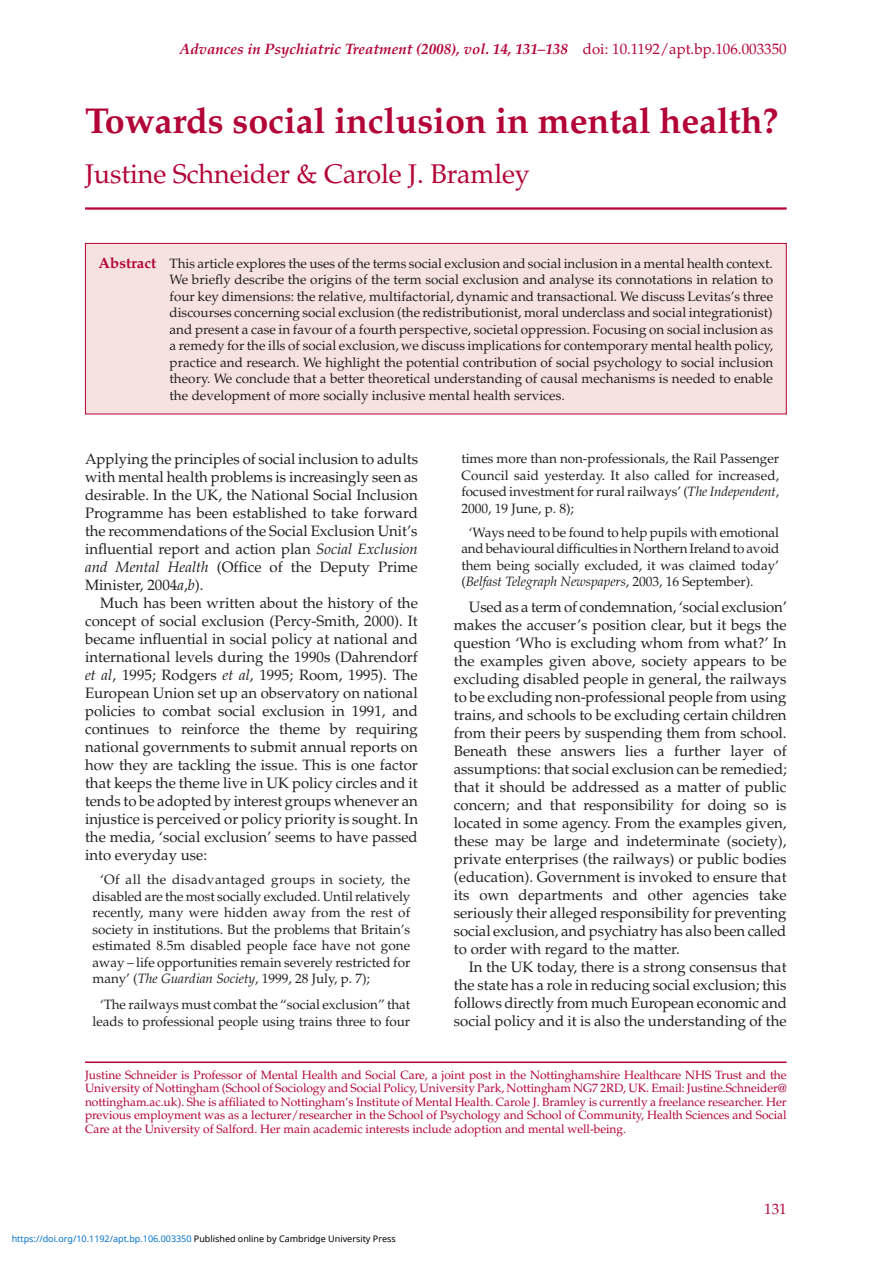
<style>
.page{position:relative;width:893px;height:1263px;background:#fff}
.page>*{position:absolute;margin:0;border:0;box-sizing:border-box;transform-origin:0 0}
.t1{font:700 36px "Palatino";letter-spacing:-.005em;color:#b30437}
.authors{font:27px "Palatino";letter-spacing:-.005em;color:#b30437}
.body_text{font:15px/18px "Palatino";color:#231f20;text-align:justify}
._1st_para{font:15px/18px "Palatino";color:#231f20;text-align:justify}
.running_head_opening{font:italic 700 15px "Palatino";color:#b30437}
.t2{font:15px "Palatino";color:#b30437}
.abstract{font:13.5px/16.5px "Palatino";color:#231f20;text-align:justify}
.Quote_or_display{font:13.5px/16.5px "Palatino";letter-spacing:-.005em;color:#231f20;text-align:justify}
.affiliation{font:12px/13.5px "Palatino";letter-spacing:-.005em;color:#b30437;text-align:justify}
.t3{font:9px "Noto Sans";color:#0172cf}
.s1{font-weight:400;font-style:normal}
.s2{font-weight:700;font-size:15px;color:#b30437}
.s3{font-style:italic}
.s4{color:#000}
</style>
<div class="page">
<hr style="left:85px;top:207px;width:702px;height:3px;background:#b30437">
<div style="left:85px;top:243px;width:701px;height:171px;background:#f6e2df"></div>
<div style="left:85px;top:243px;width:702px;height:171px;border:1px solid #b30437"></div>
<hr style="left:85px;top:1061px;width:702px;height:2px;background:#b30437">
<p class="running_head_opening" style="left:180px;top:40px;width:609px">Advances in Psychiatric Treatment (2008), vol. 14, 131–138 <span class="s1">doi: 10.1192/apt.bp.106.003350</span></p>
<p class="t1" style="left:85px;top:99px;width:695px">Towards social inclusion in mental health?</p>
<p class="authors" style="left:85px;top:158px;width:446px">Justine Schneider &amp; Carole J. Bramley</p>
<p class="abstract" style="left:170px;top:255px;width:605px;text-indent:-71px"><span class="s2">Abstract</span> This article explores the uses of the terms social exclusion and social inclusion in a mental health context.<br>We briefly describe the origins of the term social exclusion and analyse its connotations in relation to four key dimensions: the relative, multifactorial, dynamic and transactional. We discuss Levitas’s three discourses concerning social exclusion (the redistributionist, moral underclass and social integrationist) and present a case in favour of a fourth perspective, societal oppression. Focusing on social inclusion as a remedy for the ills of social exclusion, we discuss implications for contemporary mental health policy, practice and research. We highlight the potential contribution of social psychology to social inclusion theory. We conclude that a better theoretical understanding of causal mechanisms is needed to enable the development of more socially inclusive mental health services.</p>
<p class="_1st_para" style="left:85px;top:450px;width:334px">Applying the principles of social inclusion to adults with mental health problems is increasingly seen as desirable. In the UK, the National Social Inclusion Programme has been established to take forward the recommendations of the Social Exclusion Unit’s influential report and action plan <span class="s3">Social Exclusion and Mental Health</span> (Office of the Deputy Prime Minister, 2004<span class="s3">a</span>,<span class="s3">b</span>).</p>
<p class="body_text" style="left:85px;top:594px;width:335px;text-indent:15px">Much has been written about the history of the concept of social exclusion (Percy-Smith, 2000). It became influential in social policy at national and international levels during the 1990s (Dahrendorf <span class="s3">et al</span>, 1995; Rodgers <span class="s3">et al</span>, 1995; Room, 1995). The European Union set up an observatory on national policies to combat social exclusion in 1991, and continues to reinforce the theme by requiring national governments to submit annual reports on how they are tackling the issue. This is one factor that keeps the theme live in UK policy circles and it tends to be adopted by interest groups whenever an injustice is perceived or policy priority is sought. In the media, ‘social exclusion’ seems to have passed into everyday use:</p>
<p class="Quote_or_display" style="left:93px;top:872px;width:319px;text-indent:8px">‘Of all the disadvantaged groups in society, the disabled are the most socially excluded. Until relatively recently, many were hidden away from the rest of society in institutions. But the problems that Britain’s estimated 8.5m disabled people face have not gone away – life opportunities remain severely restricted for many’ (<span class="s3">The Guardian Society</span>, 1999, 28 July, p. 7);</p>
<p class="Quote_or_display" style="left:93px;top:996px;width:319px;text-align:center">‘The railways must combat the “social exclusion” that leads to professional people using trains three to four</p>
<p class="Quote_or_display" style="left:461px;top:450px;width:319px">times more than non-professionals, the Rail Passenger Council said yesterday. It also called for increased, focused investment for rural railways’ (<span class="s3">The Independent</span>, 2000, 19 June, p. 8);</p>
<p class="Quote_or_display" style="left:461px;top:524px;width:320px;text-indent:8px">‘Ways need to be found to help pupils with emotional and behavioural difficulties in Northern Ireland to avoid them being socially excluded, it was claimed today’ (<span class="s3">Belfast Telegraph Newspapers</span>, 2003, 16 September).</p>
<p class="body_text" style="left:454px;top:598px;width:335px;text-indent:15px">Used as a term of condemnation, ‘social exclusion’ makes the accuser’s position clear, but it begs the question ‘Who is excluding whom from what?’ In the examples given above, society appears to be excluding disabled people in general, the railways to be excluding non-professional people from using trains, and schools to be excluding certain children from their peers by suspending them from school.<br>Beneath these answers lies a further layer of assumptions: that social exclusion can be remedied; that it should be addressed as a matter of public concern; and that responsibility for doing so is located in some agency. From the examples given, these may be large and indeterminate (society), private enterprises (the railways) or public bodies (education). Government is invoked to ensure that its own departments and other agencies take seriously their alleged responsibility for preventing social exclusion, and psychiatry has also been called to order with regard to the matter.</p>
<p class="body_text" style="left:454px;top:958px;width:334px;text-indent:15px">In the UK today, there is a strong consensus that the state has a role in reducing social exclusion; this follows directly from much European economic and social policy and it is also the understanding of the</p>
<p class="affiliation" style="left:85px;top:1068px;width:703px">Justine Schneider is Professor of Mental Health and Social Care, a joint post in the Nottinghamshire Healthcare NHS Trust and the University of Nottingham (School of Sociology and Social Policy, University Park, Nottingham NG7 2RD, UK. Email: Justine.Schneider@ nottingham.ac.uk). She is affiliated to Nottingham’s Institute of Mental Health. Carole J. Bramley is currently a freelance researcher. Her previous employment was as a lecturer/researcher in the School of Psychology and School of Community, Health Sciences and Social Care at the University of Salford. Her main academic interests include adoption and mental well-being.</p>
<p class="t3" style="left:12px;top:1232px;width:386px">https://doi.org/10.1192/apt.bp.106.003350 <span class="s4">Published online by Cambridge University Press</span></p>
<p class="t2" style="left:764px;top:1200px;width:24px">131</p>
</div>
